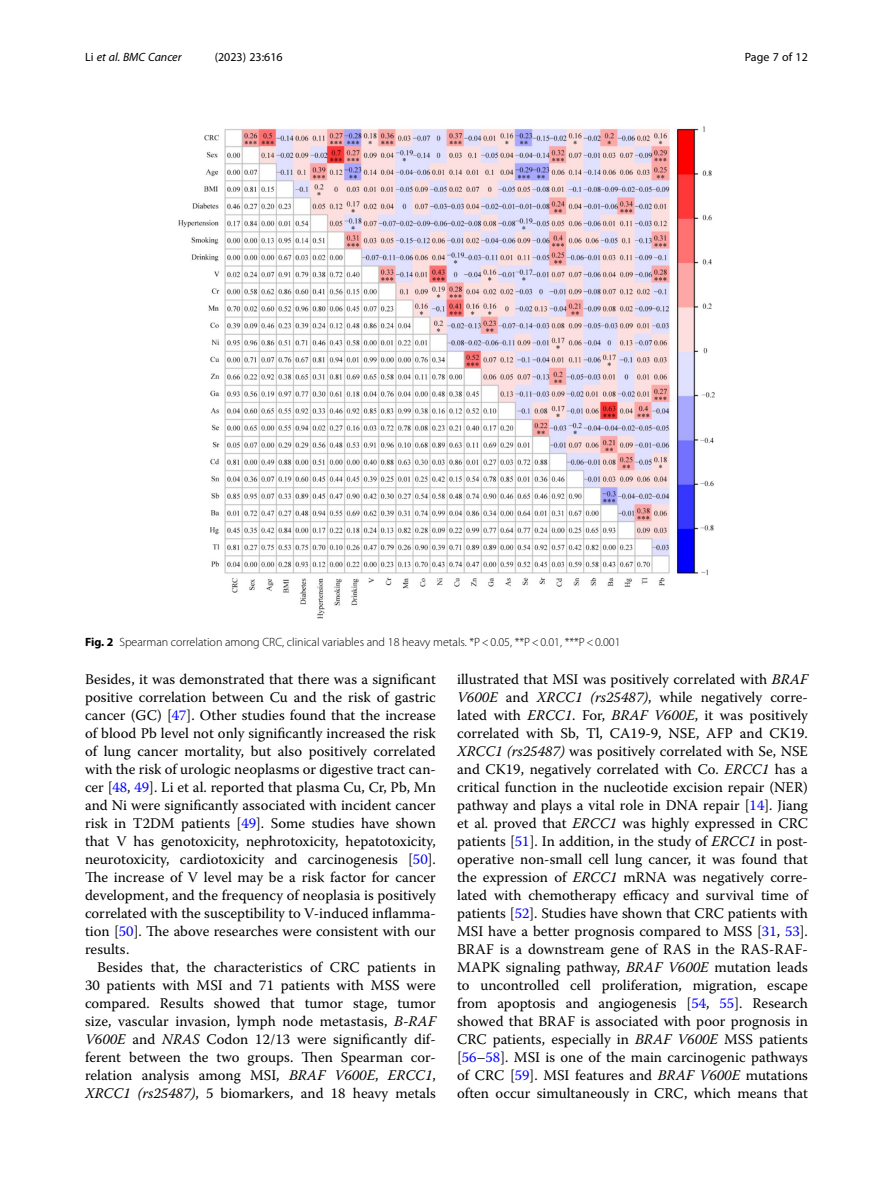
<style>
.page{position:relative;width:893px;height:1191px;background:#fff}
.page>*{position:absolute;margin:0;border:0;box-sizing:border-box;transform-origin:0 0}
.Body_Text_Indent{font:14.7px/18px "Warnock Pro";color:#000;text-align:justify}
.Body_Text{font:14.7px/18px "Warnock Pro";color:#000;text-align:justify}
.Figure_Caption{font:300 12px "Myriad Pro";color:#000}
.t1{font:12px "Myriad Pro";color:#000}
.t2{font:italic 12px "Myriad Pro";color:#000}
.s1{font-style:normal}
.s2{font-weight:700}
.s3{color:#00f}
.s4{font-style:italic}
</style>
<div class="page">
<img style="left:178px;top:126px;width:536px;height:492px">
<p class="t2" style="left:85px;top:50px;width:98px"><span class="s1">Li</span> et al. BMC Cancer</p>
<p class="t1" style="left:215px;top:50px;width:70px">(2023) 23:616</p>
<p class="t1" style="left:745px;top:50px;width:65px">Page 7 of 12</p>
<p class="Figure_Caption" style="left:85px;top:635px;width:537px"><span class="s2">Fig. 2</span> Spearman correlation among CRC, clinical variables and 18 heavy metals. *P&lt;0.05, **P&lt;0.01, ***P&lt;0.001</p>
<p class="Body_Text" style="left:85px;top:670px;width:352px">Besides, it was demonstrated that there was a significant positive correlation between Cu and the risk of gastric cancer (GC) [<span class="s3">47</span>]. Other studies found that the increase of blood Pb level not only significantly increased the risk of lung cancer mortality, but also positively correlated with the risk of urologic neoplasms or digestive tract can&shy;cer [<span class="s3">48</span>, <span class="s3">49</span>]. Li et al. reported that plasma Cu, Cr, Pb, Mn and Ni were significantly associated with incident cancer risk in T2DM patients [<span class="s3">49</span>]. Some studies have shown that V has genotoxicity, nephrotoxicity, hepatotoxicity, neurotoxicity, cardiotoxicity and carcinogenesis [<span class="s3">50</span>].<br>The increase of V level may be a risk factor for cancer development, and the frequency of neoplasia is positively correlated with the susceptibility to V-induced inflamma&shy;tion [<span class="s3">50</span>]. The above researches were consistent with our results.</p>
<p class="Body_Text_Indent" style="left:85px;top:958px;width:352px;text-indent:12px">Besides that, the characteristics of CRC patients in 30 patients with MSI and 71 patients with MSS were compared. Results showed that tumor stage, tumor size, vascular invasion, lymph node metastasis, <span class="s4">B-RAF V600E</span> and <span class="s4">NRAS</span> Codon 12/13 were significantly dif&shy;ferent between the two groups. Then Spearman cor&shy;relation analysis among MSI, <span class="s4">BRAF V600E</span>, <span class="s4">ERCC1</span>, <span class="s4">XRCC1 (rs25487)</span>, 5 biomarkers, and 18 heavy metals</p>
<p class="Body_Text_Indent" style="left:457px;top:670px;width:352px">illustrated that MSI was positively correlated with <span class="s4">BRAF V600E</span> and <span class="s4">XRCC1 (rs25487)</span>, while negatively corre&shy;lated with <span class="s4">ERCC1</span>. For, <span class="s4">BRAF V600E</span>, it was positively correlated with Sb, Tl, CA19-9, NSE, AFP and CK19.<br><span class="s4">XRCC1 (rs25487)</span> was positively correlated with Se, NSE and CK19, negatively correlated with Co. <span class="s4">ERCC1</span> has a critical function in the nucleotide excision repair (NER) pathway and plays a vital role in DNA repair [<span class="s3">14</span>]. Jiang et al. proved that <span class="s4">ERCC1</span> was highly expressed in CRC patients [<span class="s3">51</span>]. In addition, in the study of <span class="s4">ERCC1</span> in post&shy;operative non-small cell lung cancer, it was found that the expression of <span class="s4">ERCC1</span> mRNA was negatively corre&shy;lated with chemotherapy efficacy and survival time of patients [<span class="s3">52</span>]. Studies have shown that CRC patients with MSI have a better prognosis compared to MSS [<span class="s3">31</span>, <span class="s3">53</span>].<br>BRAF is a downstream gene of RAS in the RAS-RAF-MAPK signaling pathway, <span class="s4">BRAF V600E</span> mutation leads to uncontrolled cell proliferation, migration, escape from apoptosis and angiogenesis [<span class="s3">54</span>, <span class="s3">55</span>]. Research showed that BRAF is associated with poor prognosis in CRC patients, especially in <span class="s4">BRAF V600E</span> MSS patients [<span class="s3">56</span>–<span class="s3">58</span>]. MSI is one of the main carcinogenic pathways of CRC [<span class="s3">59</span>]. MSI features and <span class="s4">BRAF V600E</span> mutations often occur simultaneously in CRC, which means that</p>
</div>
